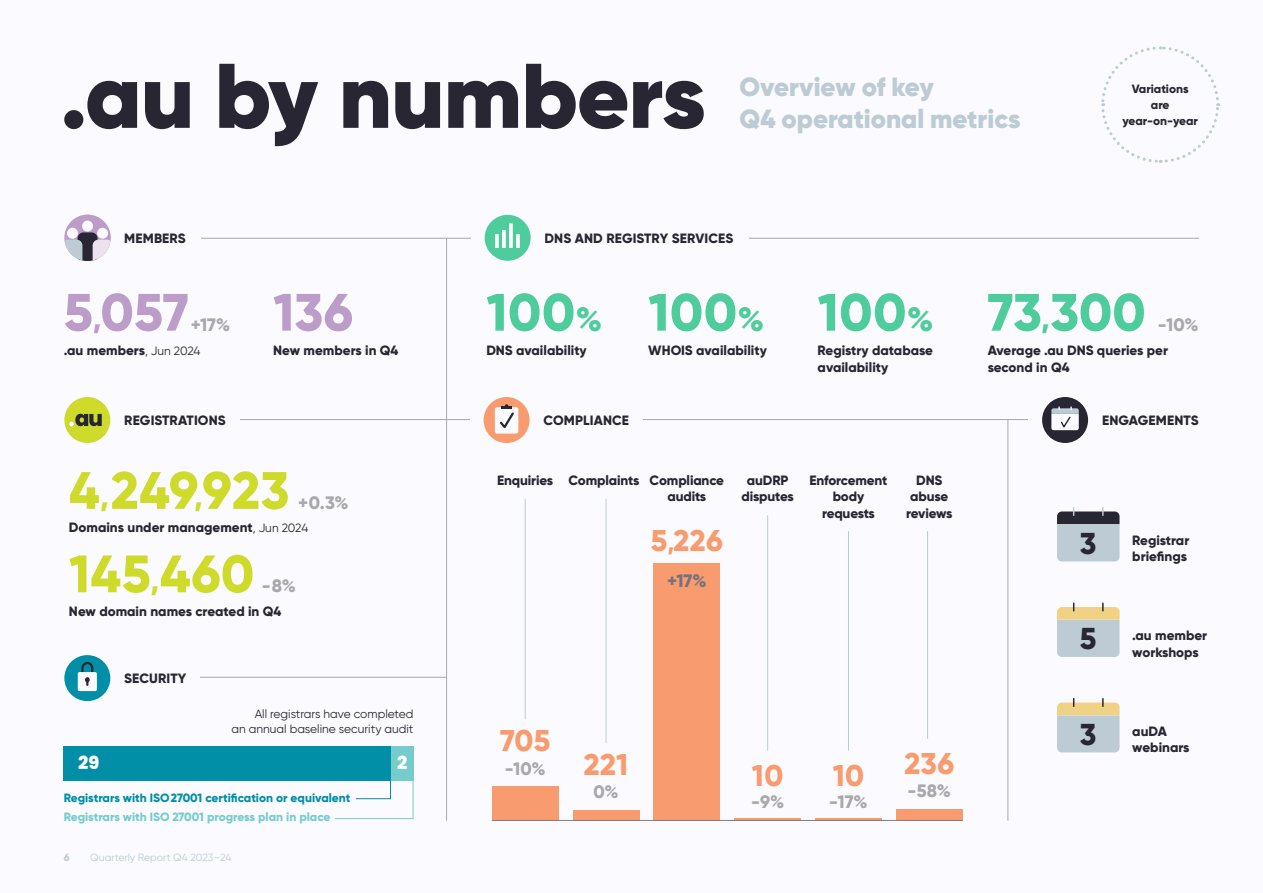
<style>
.page{position:relative;width:1263px;height:893px;background:#fafaff}
.page>*{position:absolute;margin:0;border:0;box-sizing:border-box;transform-origin:0 0}
.Title_-_Charcoal{font:900 91.5px "Gilroy";letter-spacing:-.005em;color:#292633}
.Title_-_Charcoal-2{font:800 52.5px "Gilroy";letter-spacing:.01em;color:#4fcc9c}
.Title_-_Charcoal-3{font:800 52.5px "Gilroy";letter-spacing:.005em;color:#cfdb2b}
.Title_-_Charcoal-4{font:800 52.5px "Gilroy";letter-spacing:.005em;color:#bc9cc9}
.Title_-_Charcoal-5{font:800 30.15px "Gilroy";color:#292633}
.Title_-_Charcoal-6{font:800 30px "Gilroy";letter-spacing:.01em;color:#f89b6e}
.Pullout{font:900 26.25px/31.5px "Gilroy";color:#bdccd4}
.t1{font:800 18px "Gilroy";letter-spacing:.005em;color:#a9a8ad}
.t2{font:800 18px "Gilroy";color:#74727a}
.t3{font:800 18px "Poppins";color:#fff}
.t4{font:800 13.5px/16.5px "Gilroy";color:#292633;text-align:center}
.t5{font:12px/15px "Gilroy";color:#292633;text-align:right}
.t6{font:800 12px "Gilroy";color:#008fa6}
.t7{font:800 12px "Gilroy";letter-spacing:-.005em;color:#76cccd}
.t8{font:800 12px/15.8px "Gilroy";color:#292633;text-align:center}
.t9{font:10.5px "Gilroy";color:#bdccd4}
.t10{font:800 10.5px "Gilroy";color:#bdccd4}
.s1{font-size:30px}
.s2{font-weight:400;font-size:12px}
.s3{font-size:33.6px}
.s4{font-size:24px}
</style>
<div class="page">
<hr style="left:86px;top:419px;width:1113px;height:1px;background:#a9a8ad">
<div style="left:124px;top:415px;width:116px;height:10px;background:#fafaff"></div>
<div style="left:50px;top:369px;width:74px;height:102px;background:#fafaff"></div>
<div style="left:64px;top:397px;width:46px;height:46px;background:#cfdb2b;border-radius:50%"></div>
<svg style="left:69px;top:414px;width:33px;height:13px"></svg>
<hr style="left:86px;top:677px;width:361px;height:1px;background:#a9a8ad">
<hr style="left:446px;top:238px;width:1px;height:583px;background:#a9a8ad">
<div style="left:124px;top:673px;width:76px;height:10px;background:#fafaff"></div>
<div style="left:50px;top:627px;width:74px;height:102px;background:#fafaff"></div>
<div style="left:64px;top:655px;width:46px;height:46px;background:#008fa6;border-radius:50%"></div>
<div style="left:78px;top:672px;width:19px;height:19px;background:#fafaff;border-radius:2px"></div>
<svg style="left:80px;top:661px;width:14px;height:25px"></svg>
<svg style="left:64px;top:746px;width:350px;height:73px"></svg>
<svg style="left:1101px;top:46px;width:119px;height:117px"></svg>
<hr style="left:86px;top:238px;width:1113px;height:1px;background:#a9a8ad">
<div style="left:470px;top:369px;width:73px;height:102px;background:#fafaff"></div>
<div style="left:543px;top:415px;width:100px;height:10px;background:#fafaff"></div>
<div style="left:484px;top:397px;width:46px;height:46px;background:#f89b6e;border-radius:50%"></div>
<div style="left:495px;top:407px;width:23px;height:27px;background:#fafaff;border-radius:2px"></div>
<svg style="left:498px;top:404px;width:18px;height:25px"></svg>
<div style="left:124px;top:233px;width:77px;height:10px;background:#fafaff"></div>
<div style="left:50px;top:187px;width:74px;height:94px;background:#fafaff"></div>
<div style="left:64px;top:215px;width:47px;height:46px;background:#bc9cc9;border-radius:50%"></div>
<div style="left:82px;top:221px;width:11px;height:11px;background:#fafaff;border-radius:50%"></div>
<div style="left:67px;top:228px;width:11px;height:11px;background:#fafaff;border-radius:50%"></div>
<div style="left:97px;top:228px;width:11px;height:11px;background:#fafaff;border-radius:50%"></div>
<svg style="left:65px;top:232px;width:46px;height:29px"></svg>
<div style="left:1102px;top:415px;width:112px;height:10px;background:#fafaff"></div>
<div style="left:1028px;top:369px;width:74px;height:102px;background:#fafaff"></div>
<div style="left:1042px;top:397px;width:46px;height:46px;background:#292633;border-radius:50%"></div>
<svg style="left:1051px;top:407px;width:28px;height:23px"></svg>
<svg style="left:1057px;top:508px;width:62px;height:53px;background:#9fa9b1"></svg>
<svg style="left:1057px;top:603px;width:62px;height:54px;background:#cccfc3"></svg>
<svg style="left:1057px;top:699px;width:62px;height:53px;background:#cccfc3"></svg>
<hr style="left:1008px;top:420px;width:1px;height:401px;background:#a9a8ad">
<div style="left:544px;top:233px;width:205px;height:10px;background:#fafaff"></div>
<div style="left:471px;top:187px;width:73px;height:102px;background:#fafaff"></div>
<div style="left:485px;top:215px;width:46px;height:46px;background:#4fcc9c;border-radius:50%"></div>
<svg style="left:495px;top:234px;width:4px;height:14px"></svg>
<svg style="left:502px;top:230px;width:4px;height:18px"></svg>
<svg style="left:509px;top:223px;width:4px;height:25px"></svg>
<svg style="left:516px;top:234px;width:4px;height:14px"></svg>
<hr style="left:525px;top:499px;width:1px;height:220px;background:#bdccd4">
<hr style="left:606px;top:499px;width:1px;height:244px;background:#bdccd4">
<hr style="left:734px;top:819px;width:67px;height:2px;background:#f89b6e">
<hr style="left:815px;top:819px;width:67px;height:2px;background:#f89b6e">
<hr style="left:767px;top:515px;width:1px;height:236px;background:#bdccd4">
<hr style="left:848px;top:531px;width:1px;height:220px;background:#bdccd4">
<hr style="left:927px;top:531px;width:1px;height:208px;background:#bdccd4">
<div style="left:653px;top:563px;width:67px;height:258px;background:#f89b6e"></div>
<div style="left:896px;top:809px;width:67px;height:12px;background:#f89b6e"></div>
<div style="left:572px;top:810px;width:67px;height:11px;background:#f89b6e"></div>
<div style="left:492px;top:786px;width:67px;height:35px;background:#f89b6e"></div>
<hr style="left:492px;top:820px;width:471px;height:1px;background:#7e7d85">
<p class="Title_-_Charcoal" style="left:61px;top:38px;width:646px">.au by numbers</p>
<p class="Pullout" style="left:739px;top:71px;width:282px">Overview of key<br>Q4 operational metrics</p>
<p class="t4" style="left:124px;top:229px;width:63px">MEMBERS</p>
<p class="t4" style="left:545px;top:229px;width:190px">DNS AND REGISTRY SERVICES</p>
<p class="t8" style="left:1122px;top:81px;width:77px">Variations are year-on-year</p>
<p class="Title_-_Charcoal-4" style="left:64px;top:279px;width:126px">5<span class="s1">,</span>057</p>
<p class="t1" style="left:191px;top:313px;width:41px">+17%</p>
<p class="t4" style="left:64px;top:342px;width:138px">.au members<span class="s2">, Jun 2024</span></p>
<p class="t4" style="left:124px;top:412px;width:103px">REGISTRATIONS</p>
<p class="Title_-_Charcoal-4" style="left:273px;top:279px;width:81px">136</p>
<p class="t4" style="left:273px;top:342px;width:127px">New members in Q4</p>
<p class="Title_-_Charcoal-3" style="left:69px;top:457px;width:222px">4<span class="s1">,</span>249<span class="s1">,</span>923</p>
<p class="t1" style="left:298px;top:491px;width:52px">+0.3%</p>
<p class="t4" style="left:69px;top:519px;width:241px">Domains under management<span class="s2">, Jun 2024</span></p>
<p class="Title_-_Charcoal-3" style="left:69px;top:541px;width:187px">145<span class="s1">,</span>460</p>
<p class="t1" style="left:262px;top:575px;width:36px">-8%</p>
<p class="t4" style="left:69px;top:602px;width:214px">New domain names created in Q4</p>
<p class="t4" style="left:124px;top:670px;width:64px">SECURITY</p>
<p class="t5" style="left:232px;top:706px;width:183px">All registrars have completed<br>an annual baseline security audit</p>
<p class="t3" style="left:78px;top:753px;width:23px">29</p>
<p class="t3" style="left:397px;top:753px;width:12px">2</p>
<p class="t6" style="left:64px;top:790px;width:288px">Registrars with ISO27001 certification or equivalent</p>
<p class="t7" style="left:64px;top:809px;width:268px">Registrars with ISO 27001 progress plan in place</p>
<p class="t10" style="left:64px;top:851px;width:7px">6</p>
<p class="t9" style="left:90px;top:851px;width:143px">Quarterly Report Q4 2023–24</p>
<p class="Title_-_Charcoal-2" style="left:486px;top:279px;width:117px">100<span class="s3">%</span></p>
<p class="Title_-_Charcoal-2" style="left:648px;top:279px;width:117px">100<span class="s3">%</span></p>
<p class="Title_-_Charcoal-2" style="left:818px;top:279px;width:117px">100<span class="s3">%</span></p>
<p class="Title_-_Charcoal-2" style="left:988px;top:279px;width:159px">73<span class="s1">,</span>300</p>
<p class="t1" style="left:1158px;top:313px;width:42px">-10%</p>
<p class="t4" style="left:486px;top:342px;width:102px">DNS availability</p>
<p class="t4" style="left:648px;top:342px;width:120px">WHOIS availability</p>
<p class="t4" style="left:818px;top:342px;width:117px;text-align:left">Registry database availability</p>
<p class="t4" style="left:988px;top:342px;width:182px;text-align:left">Average .au DNS queries per second in Q4</p>
<p class="t4" style="left:543px;top:412px;width:87px">COMPLIANCE</p>
<p class="t4" style="left:1102px;top:412px;width:98px">ENGAGEMENTS</p>
<p class="t4" style="left:497px;top:472px;width:58px">Enquiries</p>
<p class="t4" style="left:568px;top:472px;width:72px">Complaints</p>
<p class="t4" style="left:650px;top:472px;width:76px">Compliance audits</p>
<p class="t4" style="left:741px;top:472px;width:54px">auDRP disputes</p>
<p class="t4" style="left:809px;top:472px;width:79px">Enforcement body requests</p>
<p class="t4" style="left:906px;top:472px;width:48px">DNS abuse reviews</p>
<p class="Title_-_Charcoal-6" style="left:651px;top:522px;width:74px">5<span class="s4">,</span>226</p>
<p class="Title_-_Charcoal-5" style="left:1080px;top:524px;width:18px">3</p>
<p class="t4" style="left:1132px;top:532px;width:59px">Registrar</p>
<p class="t4" style="left:1132px;top:548px;width:56px">briefings</p>
<p class="t2" style="left:667px;top:569px;width:41px">+17%</p>
<p class="Title_-_Charcoal-5" style="left:1080px;top:619px;width:18px">5</p>
<p class="t4" style="left:1132px;top:627px;width:76px">.au member</p>
<p class="t4" style="left:1132px;top:644px;width:68px">workshops</p>
<p class="Title_-_Charcoal-6" style="left:500px;top:722px;width:52px">705</p>
<p class="t1" style="left:505px;top:757px;width:42px">-10%</p>
<p class="Title_-_Charcoal-6" style="left:584px;top:746px;width:46px">221</p>
<p class="t1" style="left:593px;top:781px;width:27px">0%</p>
<p class="Title_-_Charcoal-6" style="left:752px;top:756px;width:33px">10</p>
<p class="t1" style="left:751px;top:791px;width:35px">-9%</p>
<p class="Title_-_Charcoal-6" style="left:833px;top:756px;width:33px">10</p>
<p class="t1" style="left:829px;top:791px;width:40px">-17%</p>
<p class="Title_-_Charcoal-6" style="left:904px;top:745px;width:51px">236</p>
<p class="t1" style="left:908px;top:780px;width:45px">-58%</p>
<p class="Title_-_Charcoal-5" style="left:1080px;top:715px;width:18px">3</p>
<p class="t4" style="left:1132px;top:723px;width:36px">auDA</p>
<p class="t4" style="left:1132px;top:739px;width:59px">webinars</p>
</div>
